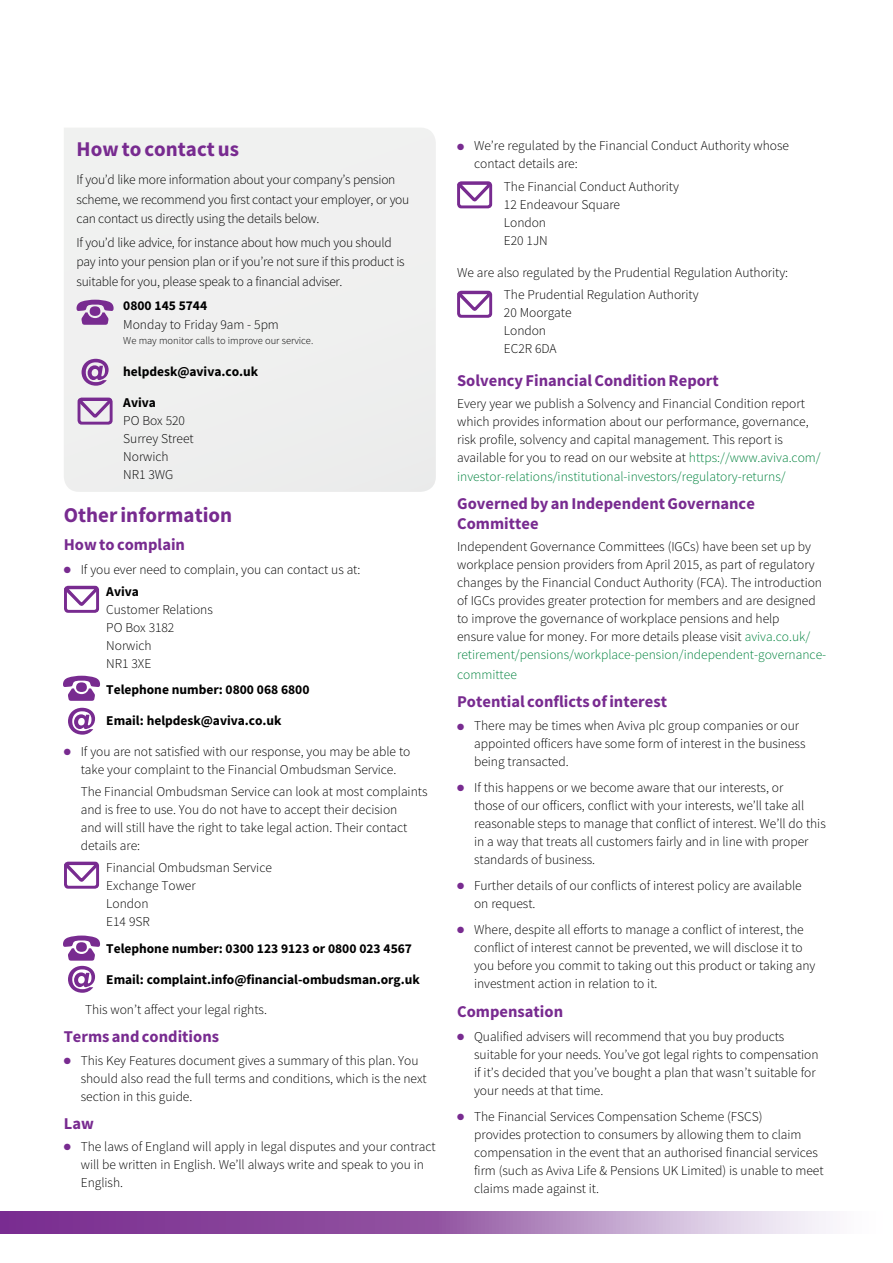
<style>
.page{position:relative;width:893px;height:1263px;background:#fff}
.page>*{position:absolute;margin:0;border:0;box-sizing:border-box;transform-origin:0 0}
.t1{font:700 21px "Source Sans Pro";color:#782b90}
.t2{font:700 16.5px/19.5px "Source Sans Pro";color:#782b90}
.t3{font:300 13.5px/18px "Source Sans Pro";letter-spacing:-.005em;color:#000}
.t4{font:700 13.5px "Source Sans Pro";letter-spacing:-.005em;color:#000}
.t5{font:300 13.5px "Source Sans Pro";color:#00833e}
.t6{font:300 10.5px "Source Sans Pro";letter-spacing:-.005em;color:#000}
.s1{color:#782b90}
.s2{font-weight:700}
.s3{color:#00833e}
</style>
<div class="page">
<div style="left:64px;top:128px;width:372px;height:364px;background:#f0f0f0"></div>
<svg style="left:77px;top:300px;width:37px;height:25px"></svg>
<svg style="left:63px;top:676px;width:37px;height:25px"></svg>
<svg style="left:82px;top:359px;width:27px;height:27px"></svg>
<svg style="left:68px;top:708px;width:27px;height:27px"></svg>
<svg style="left:63px;top:935px;width:37px;height:58px"></svg>
<svg style="left:77px;top:397px;width:36px;height:28px"></svg>
<svg style="left:64px;top:585px;width:36px;height:28px"></svg>
<svg style="left:64px;top:861px;width:36px;height:28px"></svg>
<svg style="left:457px;top:181px;width:36px;height:28px"></svg>
<svg style="left:457px;top:290px;width:36px;height:28px"></svg>
<svg style="left:0;top:1212px;width:830px;height:21px;background:#a472b3"></svg>
<h1 class="t1" style="left:77px;top:135px;width:164px">How to contact us</h1>
<p class="t3" style="left:77px;top:170px;width:334px;line-height:19.5px">If you’d like more information about your company’s pension scheme, we recommend you first contact your employer, or you can contact us directly using the details below.</p>
<p class="t3" style="left:77px;top:233px;width:330px;line-height:19.5px">If you’d like advice, for instance about how much you should pay into your pension plan or if you’re not sure if this product is suitable for you, please speak to a financial adviser.</p>
<p class="t4" style="left:123px;top:296px;width:85px">0800 145 5744</p>
<p class="t3" style="left:123px;top:316px;width:157px">Monday to Friday 9am - 5pm</p>
<p class="t6" style="left:123px;top:334px;width:191px">We may monitor calls to improve our service.</p>
<p class="t4" style="left:123px;top:363px;width:136px">helpdesk@aviva.co.uk</p>
<p class="t4" style="left:123px;top:393px;width:34px">Aviva</p>
<p class="t3" style="left:123px;top:412px;width:72px">PO Box 520<br>Surrey Street<br>Norwich<br>NR1 3WG</p>
<h1 class="t1" style="left:64px;top:501px;width:170px">Other information</h1>
<p class="t2" style="left:64px;top:534px;width:123px">How to complain</p>
<p class="t3" style="left:106px;top:558px;width:256px;line-height:22.2px;text-indent:-43px"><span class="s1">●</span> If you ever need to complain, you can contact us at:<br><span class="s2">Aviva</span></p>
<p class="t3" style="left:106px;top:600px;width:108px">Customer Relations<br>PO Box 3182<br>Norwich<br>NR1 3XE</p>
<p class="t4" style="left:106px;top:681px;width:205px">Telephone number: 0800 068 6800</p>
<p class="t4" style="left:106px;top:711px;width:177px">Email: helpdesk@aviva.co.uk</p>
<p class="t3" style="left:64px;top:742px;width:348px;text-align:center"><span class="s1">●</span> If you are not satisfied with our response, you may be able to take your complaint to the Financial Ombudsman Service.</p>
<p class="t3" style="left:81px;top:783px;width:348px">The Financial Ombudsman Service can look at most complaints and is free to use. You do not have to accept their decision<br>and will still have the right to take legal action. Their contact details are:</p>
<p class="t3" style="left:106px;top:859px;width:167px">Financial Ombudsman Service<br>Exchange Tower<br>London<br>E14 9SR</p>
<p class="t4" style="left:106px;top:939px;width:307px">Telephone number: 0300 123 9123 or 0800 023 4567</p>
<p class="t4" style="left:106px;top:970px;width:315px">Email: complaint.info@financial-ombudsman.org.uk</p>
<p class="t3" style="left:85px;top:1001px;width:183px">This won’t affect your legal rights.</p>
<p class="t2" style="left:64px;top:1027px;width:157px">Terms and conditions</p>
<p class="t3" style="left:81px;top:1051px;width:347px;text-indent:-17px"><span class="s1">●</span> This Key Features document gives a summary of this plan. You should also read the full terms and conditions, which is the next section in this guide.</p>
<p class="t2" style="left:64px;top:1113px;width:32px">Law</p>
<p class="t3" style="left:81px;top:1137px;width:356px;text-indent:-17px"><span class="s1">●</span> The laws of England will apply in legal disputes and your contract will be written in English. We’ll always write and speak to you in<br>English.</p>
<p class="t3" style="left:474px;top:137px;width:316px;text-indent:-17px"><span class="s1">●</span> We’re regulated by the Financial Conduct Authority whose contact details are:</p>
<p class="t3" style="left:504px;top:177px;width:176px">The Financial Conduct Authority<br>12 Endeavour Square<br>London<br>E20 1JN</p>
<p class="t3" style="left:504px;top:261px;width:286px;line-height:22.2px;text-indent:-47px">We are also regulated by the Prudential Regulation Authority:<br>The Prudential Regulation Authority</p>
<p class="t3" style="left:504px;top:304px;width:69px">20 Moorgate<br>London<br>EC2R 6DA</p>
<p class="t2" style="left:457px;top:370px;width:263px">Solvency Financial Condition Report</p>
<p class="t3" style="left:457px;top:394px;width:365px">Every year we publish a Solvency and Financial Condition report which provides information about our performance, governance, risk profile, solvency and capital management. This report is available for you to read on our website at <span class="s3">https://www.aviva.com/</span></p>
<p class="t5" style="left:457px;top:468px;width:330px">investor-relations/institutional-investors/regulatory-returns/</p>
<p class="t2" style="left:457px;top:494px;width:299px">Governed by an Independent Governance<br>Committee</p>
<p class="t3" style="left:457px;top:538px;width:371px">Independent Governance Committees (IGCs) have been set up by workplace pension providers from April 2015, as part of regulatory changes by the Financial Conduct Authority (FCA). The introduction of IGCs provides greater protection for members and are designed to improve the governance of workplace pensions and help<br>ensure value for money. For more details please visit <span class="s3">aviva.co.uk/ retirement/pensions/workplace-pension/independent-governance-</span></p>
<p class="t5" style="left:457px;top:666px;width:61px">committee</p>
<p class="t2" style="left:457px;top:691px;width:211px">Potential conflicts of interest</p>
<p class="t3" style="left:474px;top:717px;width:333px;text-indent:-17px"><span class="s1">●</span> There may be times when Aviva plc group companies or our appointed officers have some form of interest in the business being transacted.</p>
<p class="t3" style="left:474px;top:779px;width:353px;text-indent:-17px"><span class="s1">●</span> If this happens or we become aware that our interests, or<br>those of our officers, conflict with your interests, we’ll take all reasonable steps to manage that conflict of interest. We’ll do this in a way that treats all customers fairly and in line with proper standards of business.</p>
<p class="t3" style="left:474px;top:877px;width:329px;text-indent:-17px"><span class="s1">●</span> Further details of our conflicts of interest policy are available on request.</p>
<p class="t3" style="left:474px;top:920px;width:343px;text-indent:-17px"><span class="s1">●</span> Where, despite all efforts to manage a conflict of interest, the conflict of interest cannot be prevented, we will disclose it to you before you commit to taking out this product or taking any investment action in relation to it.</p>
<p class="t2" style="left:457px;top:1002px;width:107px">Compensation</p>
<p class="t3" style="left:474px;top:1027px;width:346px;text-indent:-17px"><span class="s1">●</span> Qualified advisers will recommend that you buy products suitable for your needs. You’ve got legal rights to compensation if it’s decided that you’ve bought a plan that wasn’t suitable for your needs at that time.</p>
<p class="t3" style="left:474px;top:1107px;width:351px;text-indent:-17px"><span class="s1">●</span> The Financial Services Compensation Scheme (FSCS)<br>provides protection to consumers by allowing them to claim compensation in the event that an authorised financial services firm (such as Aviva Life &amp; Pensions UK Limited) is unable to meet claims made against it.</p>
</div>
